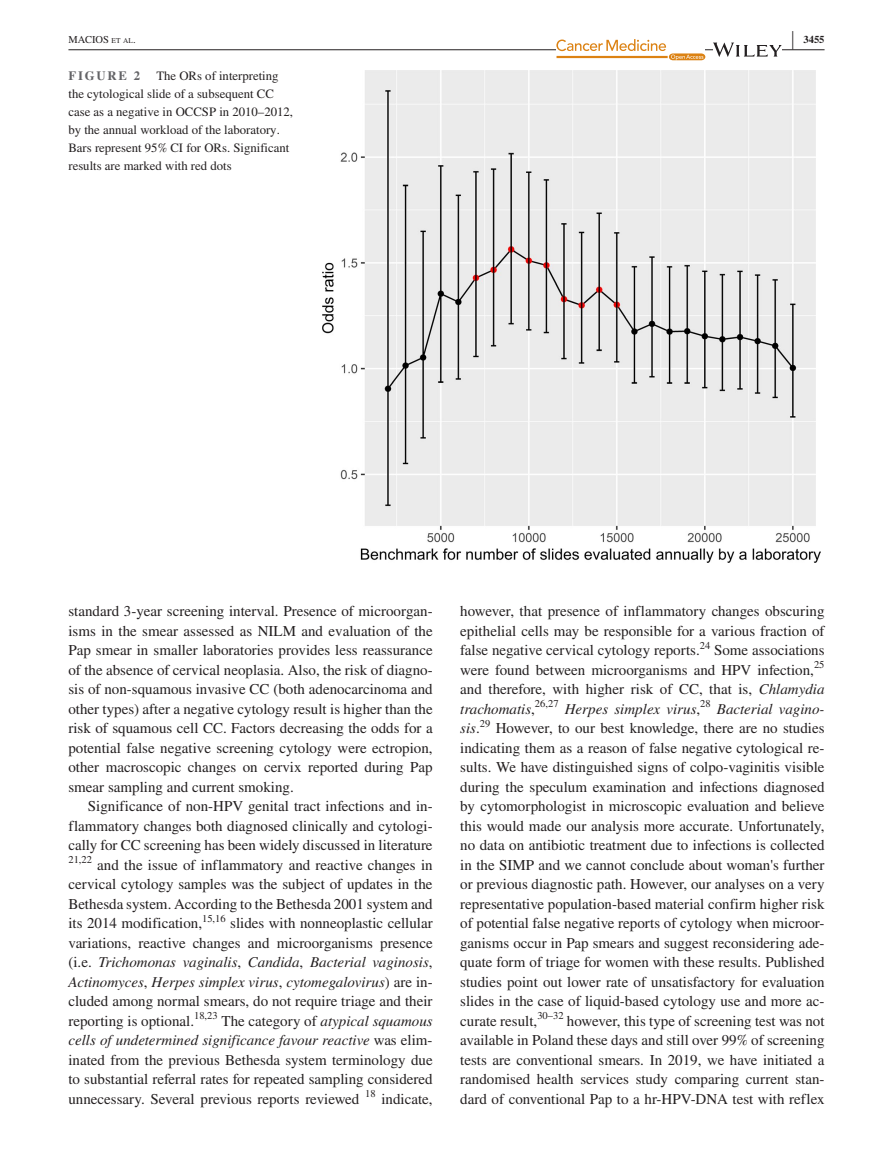
<style>
.page{position:relative;width:893px;height:1174px;background:#fff}
.page>*{position:absolute;margin:0;border:0;box-sizing:border-box;transform-origin:0 0}
.t1{font:700 25.95px "STIX";color:#231f20;scale:.36 1}
.t2{font:15px/19.5px "STIX";color:#231f20;text-align:justify}
.t3{font:italic 15px "STIX";color:#231f20}
.t4{font:12.75px/18px "STIX";color:#231f20}
.t5{font:700 12.75px "STIX";letter-spacing:.14em;color:#636366}
.t6{font:10.5px "STIX";color:#231f20}
.t7{font:10.5px "STIX";color:#231f20}
.t8{font:700 10.5px "STIX";color:#231f20}
.s1{font-size:7.35px}
.s2{font-style:italic}
.s3{font-style:normal}
</style>
<div class="page">
<hr style="left:68px;top:49px;width:756px;height:1px;background:#231f20">
<svg style="left:556px;top:39px;width:149px;height:21px"></svg>
<svg style="left:713px;top:43px;width:69px;height:14px"></svg>
<img style="left:323px;top:70px;width:497px;height:493px">
<h1 class="t1" style="left:792px;top:25px;width:7px">|</h1>
<p class="t7" style="left:68px;top:32px;width:69px">MACIOS <span class="s1">et al</span>.</p>
<p class="t8" style="left:803px;top:33px;width:22px">3455</p>
<p class="t5" style="left:68px;top:68px;width:73px">FIGURE 2</p>
<p class="t4" style="left:68px;top:67px;width:226px;text-indent:88px">The ORs of interpreting the cytological slide of a subsequent CC case as a negative in OCCSP in 2010–2012, by the annual workload of the laboratory.<br>Bars represent 95% CI for ORs. Significant results are marked with red dots</p>
<p class="t2" style="left:68px;top:602px;width:366px">standard 3-year screening interval. Presence of microorgan&shy;isms in the smear assessed as NILM and evaluation of the Pap smear in smaller laboratories provides less reassurance of the absence of cervical neoplasia. Also, the risk of diagno&shy;sis of non-squamous invasive CC (both adenocarcinoma and other types) after a negative cytology result is higher than the risk of squamous cell CC. Factors decreasing the odds for a potential false negative screening cytology were ectropion, other macroscopic changes on cervix reported during Pap smear sampling and current smoking.</p>
<p class="t2" style="left:68px;top:797px;width:366px;text-indent:20px">Significance of non-HPV genital tract infections and in&shy;flammatory changes both diagnosed clinically and cytologi&shy;cally for CC screening has been widely discussed in literature</p>
<p class="t6" style="left:68px;top:852px;width:25px">21,22</p>
<p class="t2" style="left:68px;top:856px;width:366px;text-indent:29px">and the issue of inflammatory and reactive changes in cervical cytology samples was the subject of updates in the Bethesda system. According to the Bethesda 2001 system and its 2014 modification,</p>
<p class="t6" style="left:202px;top:911px;width:25px">15,16</p>
<p class="t2" style="left:68px;top:914px;width:366px;text-indent:162px">slides with nonneoplastic cellular variations, reactive changes and microorganisms presence (i.e. <span class="s2">Trichomonas vaginalis</span>, <span class="s2">Candida</span>, <span class="s2">Bacterial vaginosis</span>, <span class="s2">Actinomyces</span>, <span class="s2">Herpes simplex virus</span>, <span class="s2">cytomegalovirus</span>) are in&shy;cluded among normal smears, do not require triage and their reporting is optional.</p>
<p class="t6" style="left:194px;top:1008px;width:25px">18,23</p>
<p class="t2" style="left:68px;top:1012px;width:366px;text-indent:153px">The category of <span class="s2">atypical squamous cells of undetermined significance favour reactive</span> was elim&shy;inated from the previous Bethesda system terminology due to substantial referral rates for repeated sampling considered unnecessary. Several previous reports reviewed</p>
<p class="t6" style="left:365px;top:1086px;width:12px">18</p>
<p class="t2" style="left:381px;top:1090px;width:53px">indicate,</p>
<p class="t2" style="left:460px;top:602px;width:366px">however, that presence of inflammatory changes obscuring epithelial cells may be responsible for a various fraction of false negative cervical cytology reports.</p>
<p class="t6" style="left:700px;top:638px;width:12px">24</p>
<p class="t2" style="left:460px;top:641px;width:366px;text-indent:254px">Some associations were found between microorganisms and HPV infection,</p>
<p class="t6" style="left:814px;top:657px;width:12px">25</p>
<p class="t2" style="left:460px;top:680px;width:366px">and therefore, with higher risk of CC, that is, <span class="s2">Chlamydia trachomatis</span>,</p>
<p class="t6" style="left:535px;top:696px;width:25px">26,27</p>
<p class="t3" style="left:565px;top:698px;width:137px">Herpes simplex virus<span class="s3">,</span></p>
<p class="t6" style="left:700px;top:696px;width:12px">28</p>
<p class="t3" style="left:717px;top:698px;width:109px">Bacterial vagino-</p>
<p class="t6" style="left:480px;top:716px;width:12px">29</p>
<p class="t2" style="left:460px;top:719px;width:366px;text-indent:35px">However, to our best knowledge, there are no studies indicating them as a reason of false negative cytological re&shy;sults. We have distinguished signs of colpo-vaginitis visible during the speculum examination and infections diagnosed by cytomorphologist in microscopic evaluation and believe this would made our analysis more accurate. Unfortunately, no data on antibiotic treatment due to infections is collected in the SIMP and we cannot conclude about woman's further or previous diagnostic path. However, our analyses on a very representative population-based material confirm higher risk of potential false negative reports of cytology when microor&shy;ganisms occur in Pap smears and suggest reconsidering ade&shy;quate form of triage for women with these results. Published studies point out lower rate of unsatisfactory for evaluation slides in the case of liquid-based cytology use and more ac&shy;curate result,</p>
<p class="t3" style="left:460px;top:718px;width:21px">sis<span class="s3">.</span></p>
<p class="t6" style="left:537px;top:1008px;width:28px">30–32</p>
<p class="t2" style="left:460px;top:1012px;width:366px;text-indent:107px">however, this type of screening test was not available in Poland these days and still over 99% of screening tests are conventional smears. In 2019, we have initiated a randomised health services study comparing current stan&shy;dard of conventional Pap to a hr-HPV-DNA test with reflex</p>
</div>
